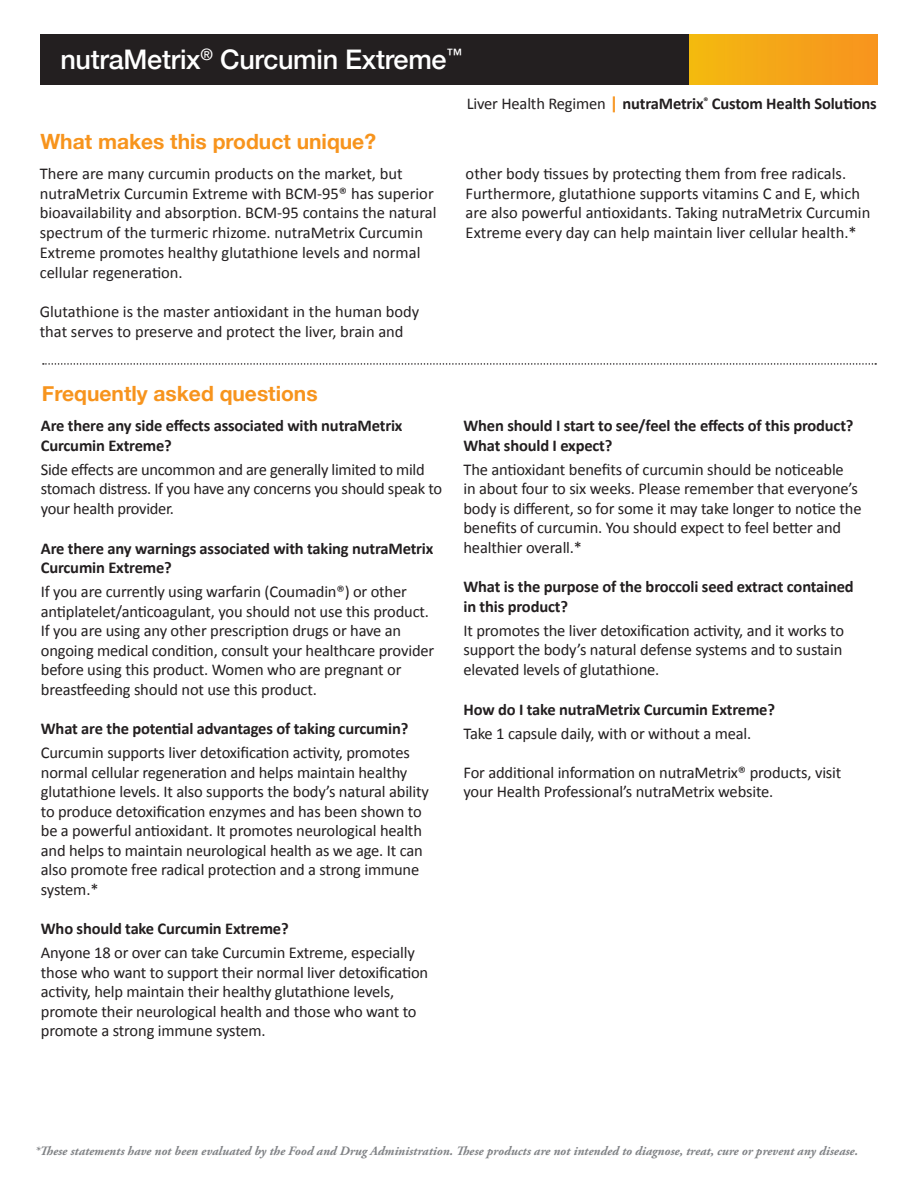
<style>
.page{position:relative;width:918px;height:1188px;background:#fff}
.page>*{position:absolute;margin:0;border:0;box-sizing:border-box;transform-origin:0 0}
.t1{font:500 27px "Helvetica Neue";letter-spacing:-.01em;color:#fff}
.t2{font:700 21px "Helvetica Neue";color:#f7941d}
.t3{font:16.5px/19.5px "Calibri";letter-spacing:-.01em;color:#231f20}
.t4{font:700 16.5px/19.8px "Calibri";letter-spacing:-.01em;color:#231f20}
.t5{font:italic 700 12.75px "Adobe Garamond Pro";color:#808285}
.s1{font-weight:400}
.s2{font-size:18px;color:#f7941d}
</style>
<div class="page">
<svg style="left:43px;top:363px;width:833px;height:2px"></svg>
<div style="left:40px;top:34px;width:649px;height:51px;background:#231f20"></div>
<div style="left:689px;top:34px;width:189px;height:51px;background:linear-gradient(to right,#f3b910,#f8921f)"></div>
<p class="t1" style="left:60px;top:38px;width:403px">nutraMetrix<sup>®</sup> Curcumin Extreme<sup>™</sup></p>
<p class="t2" style="left:40px;top:125px;width:337px">What makes this product unique?</p>
<p class="t3" style="left:40px;top:164px;width:398px">There are many curcumin products on the market, but nutraMetrix Curcumin Extreme with BCM-95® has superior bioavailability and absorption. BCM-95 contains the natural spectrum of the turmeric rhizome. nutraMetrix Curcumin Extreme promotes healthy glutathione levels and normal cellular regeneration.</p>
<p class="t3" style="left:40px;top:302px;width:381px">Glutathione is the master antioxidant in the human body that serves to preserve and protect the liver, brain and</p>
<p class="t2" style="left:42px;top:377px;width:277px">Frequently asked questions</p>
<p class="t4" style="left:41px;top:416px;width:363px">Are there any side effects associated with nutraMetrix</p>
<p class="t4" style="left:41px;top:435px;width:133px">Curcumin Extreme?</p>
<p class="t3" style="left:41px;top:459px;width:403px">Side effects are uncommon and are generally limited to mild stomach distress. If you have any concerns you should speak to your health provider.</p>
<p class="t4" style="left:41px;top:538px;width:394px">Are there any warnings associated with taking nutraMetrix<br>Curcumin Extreme?</p>
<p class="t3" style="left:41px;top:582px;width:395px">If you are currently using warfarin (Coumadin®) or other antiplatelet/anticoagulant, you should not use this product.<br>If you are using any other prescription drugs or have an ongoing medical condition, consult your healthcare provider before using this product. Women who are pregnant or breastfeeding should not use this product.</p>
<p class="t4" style="left:41px;top:719px;width:369px">What are the potential advantages of taking curcumin?</p>
<p class="t3" style="left:41px;top:743px;width:390px">Curcumin supports liver detoxification activity, promotes normal cellular regeneration and helps maintain healthy glutathione levels. It also supports the body’s natural ability to produce detoxification enzymes and has been shown to be a powerful antioxidant. It promotes neurological health and helps to maintain neurological health as we age. It can also promote free radical protection and a strong immune system.*</p>
<p class="t4" style="left:41px;top:919px;width:249px">Who should take Curcumin Extreme?</p>
<p class="t3" style="left:41px;top:943px;width:389px">Anyone 18 or over can take Curcumin Extreme, especially those who want to support their normal liver detoxification activity, help maintain their healthy glutathione levels, promote their neurological health and those who want to promote a strong immune system.</p>
<p class="t4" style="left:467px;top:94px;width:412px"><span class="s1">Liver Health Regimen</span> <span class="s2">|</span> nutraMetrix<sup>®</sup> Custom Health Solutions</p>
<p class="t3" style="left:466px;top:164px;width:406px">other body tissues by protecting them from free radicals.<br>Furthermore, glutathione supports vitamins C and E, which are also powerful antioxidants. Taking nutraMetrix Curcumin Extreme every day can help maintain liver cellular health.*</p>
<p class="t4" style="left:464px;top:416px;width:392px">When should I start to see/feel the effects of this product?<br>What should I expect?</p>
<p class="t3" style="left:464px;top:460px;width:400px">The antioxidant benefits of curcumin should be noticeable<br>in about four to six weeks. Please remember that everyone’s body is different, so for some it may take longer to notice the benefits of curcumin. You should expect to feel better and healthier overall.*</p>
<p class="t4" style="left:464px;top:577px;width:392px">What is the purpose of the broccoli seed extract contained in this product?</p>
<p class="t3" style="left:464px;top:621px;width:382px;text-align:justify">It promotes the liver detoxification activity, and it works to support the body’s natural defense systems and to sustain elevated levels of glutathione.</p>
<p class="t4" style="left:464px;top:699px;width:313px">How do I take nutraMetrix Curcumin Extreme?</p>
<p class="t3" style="left:464px;top:724px;width:289px">Take 1 capsule daily, with or without a meal.</p>
<p class="t3" style="left:464px;top:763px;width:379px">For additional information on nutraMetrix® products, visit your Health Professional’s nutraMetrix website.</p>
<p class="t5" style="left:35px;top:1144px;width:825px">*These statements have not been evaluated by the Food and Drug Administration. These products are not intended to diagnose, treat, cure or prevent any disease.</p>
</div>
